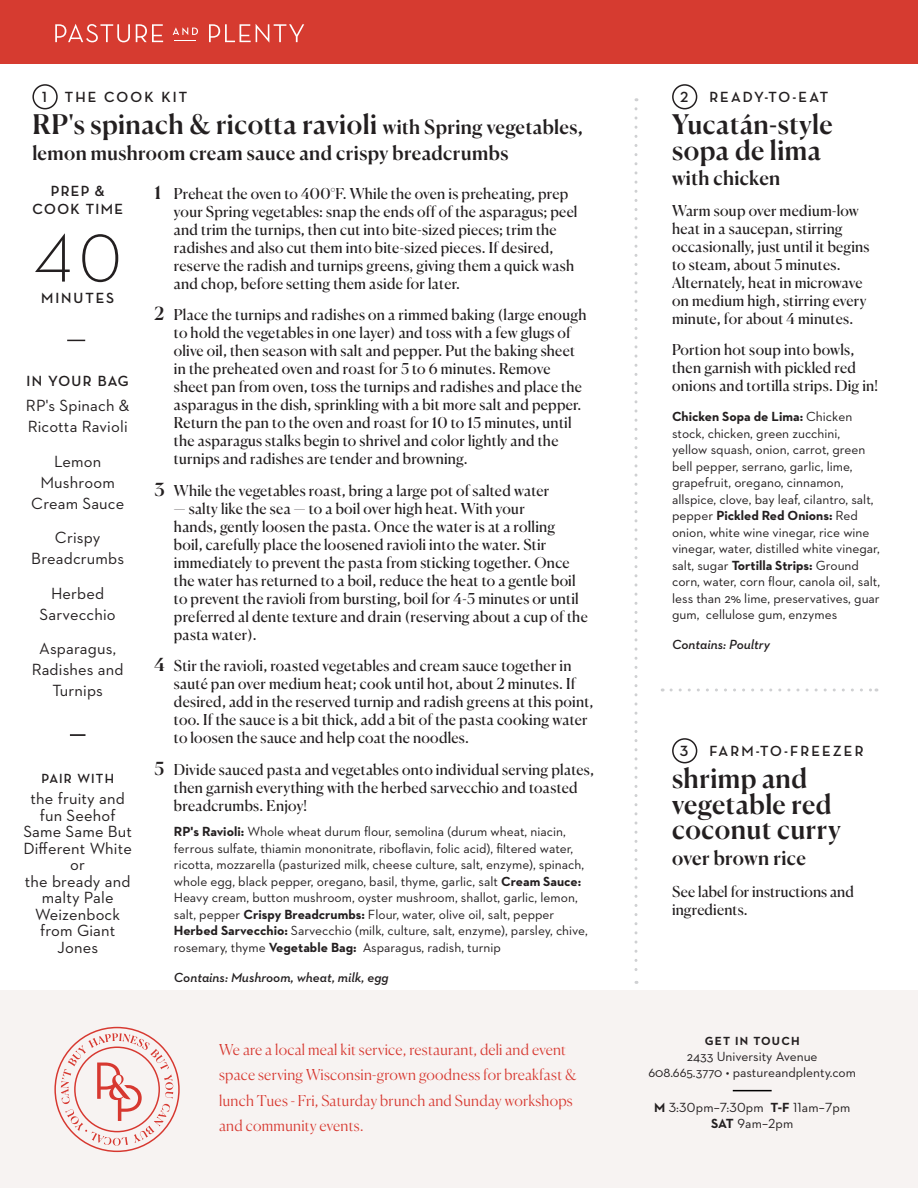
<style>
.page{position:relative;width:918px;height:1188px;background:#fff}
.page>*{position:absolute;margin:0;border:0;box-sizing:border-box;transform-origin:0 0}
.t1{font:300 69px "Neutraface 2 Text";color:#231f20}
.t2{font:500 27px/25.5px "Canela";letter-spacing:.015em;color:#231f20}
.t3{font:500 19.5px "Canela";letter-spacing:.015em;color:#231f20}
.List_of_Ingredients{font:16.5px/16.5px "Neutraface 2 Text";letter-spacing:.01em;color:#231f20;text-align:center}
.t4{font:15px/18px "Canela";letter-spacing:.015em;color:#231f20}
.t5{font:300 15px/25.5px "Canela";letter-spacing:.02em;color:#d73830}
.List_of_Ingredients-2{font:700 15px "Neutraface Display";letter-spacing:.13em;color:#231f20}
.List_of_Ingredients-3{font:700 15px/18px "Neutraface Display";letter-spacing:.09em;color:#231f20;text-align:center}
.List_of_Ingredients-4{font:700 15px "Neutraface Display";letter-spacing:.08em;color:#231f20}
.t6{font:13.5px/16.5px "Neutraface 2 Text";color:#231f20}
.t7{font:italic 600 13.5px "Neutraface 2 Text";color:#231f20}
.List_of_Ingredients-5{font:700 13.5px "Neutraface Display";letter-spacing:.09em;color:#231f20}
.t8{font:700 12px "Neutraface 2 Text";letter-spacing:.1em;color:#231f20}
.s1{font-size:19.5px}
.s2{font-weight:500;font-size:18px}
.s3{font-weight:700}
</style>
<div class="page">
<div style="left:0;top:991px;width:918px;height:197px;background:#f7f3f2"></div>
<div style="left:0;top:0;width:918px;height:64px;background:#d63b30"></div>
<svg style="left:55px;top:24px;width:75px;height:18px"></svg>
<svg style="left:136px;top:24px;width:27px;height:18px"></svg>
<svg style="left:173px;top:27px;width:25px;height:14px"></svg>
<svg style="left:209px;top:24px;width:95px;height:19px"></svg>
<svg style="left:54px;top:1027px;width:126px;height:125px"></svg>
<div style="left:32px;top:84px;width:26px;height:25px;border:2px solid #231f20;border-radius:50%"></div>
<div style="left:672px;top:84px;width:25px;height:25px;border:2px solid #231f20;border-radius:50%"></div>
<div style="left:672px;top:738px;width:25px;height:25px;border:2px solid #231f20;border-radius:50%"></div>
<svg style="left:634px;top:109px;width:4px;height:875px"></svg>
<svg style="left:67px;top:340px;width:18px;height:1px"></svg>
<svg style="left:70px;top:734px;width:16px;height:2px"></svg>
<svg style="left:671px;top:688px;width:206px;height:4px"></svg>
<hr style="left:733px;top:1090px;width:39px;height:1px;background:#000">
<p class="List_of_Ingredients-2" style="left:42px;top:88px;width:6px">1</p>
<p class="List_of_Ingredients-2" style="left:65px;top:89px;width:124px">THE COOK KIT</p>
<p class="t2" style="left:32px;top:110px;width:552px">RP's spinach &amp; ricotta ravioli <span class="s1">with Spring vegetables,</span></p>
<p class="t3" style="left:32px;top:137px;width:477px">lemon mushroom cream sauce and crispy breadcrumbs</p>
<p class="List_of_Ingredients-3" style="left:33px;top:183px;width:92px">PREP &amp;<br>COOK TIME</p>
<p class="t1" style="left:34px;top:215px;width:90px">40</p>
<p class="List_of_Ingredients-2" style="left:41px;top:290px;width:75px">MINUTES</p>
<p class="List_of_Ingredients-4" style="left:27px;top:373px;width:104px">IN YOUR BAG</p>
<p class="List_of_Ingredients" style="left:26px;top:395px;width:105px;line-height:21px;text-align:left">RP's Spinach &amp;<br>Ricotta Ravioli</p>
<p class="List_of_Ingredients" style="left:31px;top:451px;width:95px;line-height:21px">Lemon<br>Mushroom<br>Cream Sauce</p>
<p class="List_of_Ingredients" style="left:31px;top:527px;width:94px;line-height:21px">Crispy<br>Breadcrumbs</p>
<p class="List_of_Ingredients" style="left:40px;top:583px;width:78px;line-height:21px">Herbed<br>Sarvecchio</p>
<p class="List_of_Ingredients" style="left:32px;top:638px;width:93px;line-height:21px">Asparagus,<br>Radishes and<br>Turnips</p>
<p class="List_of_Ingredients-5" style="left:41px;top:771px;width:74px">PAIR WITH</p>
<p class="List_of_Ingredients" style="left:23px;top:790px;width:110px">the fruity and fun Seehof<br>Same Same But<br>Different White or<br>the bready and malty Pale<br>Weizenbock from Giant<br>Jones</p>
<p class="t4" style="left:174px;top:183px;width:405px;text-indent:-19px"><span class="s2">1</span> Preheat the oven to 400°F. While the oven is preheating, prep your Spring vegetables: snap the ends off of the asparagus; peel and trim the turnips, then cut into bite-sized pieces; trim the radishes and also cut them into bite-sized pieces. If desired, reserve the radish and turnips greens, giving them a quick wash and chop, before setting them aside for later.</p>
<p class="t4" style="left:174px;top:305px;width:414px;text-indent:-19px"><span class="s2">2</span> Place the turnips and radishes on a rimmed baking (large enough to hold the vegetables in one layer) and toss with a few glugs of olive oil, then season with salt and pepper. Put the baking sheet in the preheated oven and roast for 5 to 6 minutes. Remove sheet pan from oven, toss the turnips and radishes and place the asparagus in the dish, sprinkling with a bit more salt and pepper.<br>Return the pan to the oven and roast for 10 to 15 minutes, until the asparagus stalks begin to shrivel and color lightly and the turnips and radishes are tender and browning.</p>
<p class="t4" style="left:155px;top:480px;width:396px"><span class="s2">3</span> While the vegetables roast, bring a large pot of salted water</p>
<p class="t4" style="left:174px;top:498px;width:415px">— salty like the sea — to a boil over high heat. With your<br>hands, gently loosen the pasta. Once the water is at a rolling<br>boil, carefully place the loosened ravioli into the water. Stir immediately to prevent the pasta from sticking together. Once the water has returned to a boil, reduce the heat to a gentle boil to prevent the ravioli from bursting, boil for 4-5 minutes or until preferred al dente texture and drain (reserving about a cup of the pasta water).</p>
<p class="t4" style="left:174px;top:656px;width:421px;text-indent:-19px"><span class="s2">4</span> Stir the ravioli, roasted vegetables and cream sauce together in sauté pan over medium heat; cook until hot, about 2 minutes. If desired, add in the reserved turnip and radish greens at this point, too. If the sauce is a bit thick, add a bit of the pasta cooking water to loosen the sauce and help coat the noodles.</p>
<p class="t4" style="left:174px;top:759px;width:422px;text-indent:-19px"><span class="s2">5</span> Divide sauced pasta and vegetables onto individual serving plates, then garnish everything with the herbed sarvecchio and toasted breadcrumbs. Enjoy!</p>
<p class="t6" style="left:174px;top:823px;width:415px"><span class="s3">RP's Ravioli:</span> Whole wheat durum flour, semolina (durum wheat, niacin, ferrous sulfate, thiamin mononitrate, riboflavin, folic acid), filtered water, ricotta, mozzarella (pasturized milk, cheese culture, salt, enzyme), spinach, whole egg, black pepper, oregano, basil, thyme, garlic, salt <span class="s3">Cream Sauce:<br></span>Heavy cream, button mushroom, oyster mushroom, shallot, garlic, lemon, salt, pepper <span class="s3">Crispy Breadcrumbs:</span> Flour, water, olive oil, salt, pepper <span class="s3">Herbed Sarvecchio:</span> Sarvecchio (milk, culture, salt, enzyme), parsley, chive, rosemary, thyme <span class="s3">Vegetable Bag:</span> Asparagus, radish, turnip</p>
<p class="t7" style="left:174px;top:969px;width:216px">Contains: Mushroom, wheat, milk, egg</p>
<p class="t5" style="left:219px;top:1035px;width:359px">We are a local meal kit service, restaurant, deli and event space serving Wisconsin-grown goodness for breakfast &amp; lunch Tues - Fri, Saturday brunch and Sunday workshops and community events.</p>
<p class="List_of_Ingredients-2" style="left:680px;top:88px;width:10px">2</p>
<p class="List_of_Ingredients-2" style="left:709px;top:89px;width:120px">READY-TO-EAT</p>
<p class="t2" style="left:672px;top:110px;width:162px">Yucatán-style sopa de lima</p>
<p class="t3" style="left:672px;top:163px;width:110px">with chicken</p>
<p class="t4" style="left:672px;top:200px;width:199px">Warm soup over medium-low heat in a saucepan, stirring occasionally, just until it begins to steam, about 5 minutes.<br>Alternately, heat in microwave on medium high, stirring every minute, for about 4 minutes.</p>
<p class="t4" style="left:672px;top:340px;width:207px">Portion hot soup into bowls, then garnish with pickled red onions and tortilla strips. Dig in!</p>
<p class="t6" style="left:672px;top:408px;width:210px"><span class="s3">Chicken Sopa de Lima:</span> Chicken stock, chicken, green zucchini,<br>yellow squash, onion, carrot, green bell pepper, serrano, garlic, lime, grapefruit, oregano, cinnamon, allspice, clove, bay leaf, cilantro, salt, pepper <span class="s3">Pickled Red Onions:</span> Red onion, white wine vinegar, rice wine vinegar, water, distilled white vinegar, salt, sugar <span class="s3">Tortilla Strips:</span> Ground corn, water, corn flour, canola oil, salt, less than 2% lime, preservatives, guar gum, cellulose gum, enzymes</p>
<p class="t7" style="left:672px;top:636px;width:99px">Contains: Poultry</p>
<p class="List_of_Ingredients-2" style="left:680px;top:742px;width:10px">3</p>
<p class="List_of_Ingredients-2" style="left:709px;top:742px;width:156px">FARM-TO-FREEZER</p>
<p class="t2" style="left:672px;top:764px;width:170px">shrimp and vegetable red coconut curry</p>
<p class="t3" style="left:672px;top:842px;width:135px">over brown rice</p>
<p class="t4" style="left:672px;top:881px;width:183px">See label for instructions and ingredients.</p>
<p class="t8" style="left:705px;top:1033px;width:97px">GET IN TOUCH</p>
<p class="t6" style="left:687px;top:1048px;width:132px">2433 University Avenue</p>
<p class="t6" style="left:648px;top:1064px;width:209px">608.665.3770 • pastureandplenty.com</p>
<p class="t6" style="left:654px;top:1099px;width:198px"><span class="s3">M</span> 3:30pm–7:30pm <span class="s3">T-F</span> 11am–7pm</p>
<p class="t6" style="left:711px;top:1115px;width:84px"><span class="s3">SAT</span> 9am–2pm</p>
</div>
